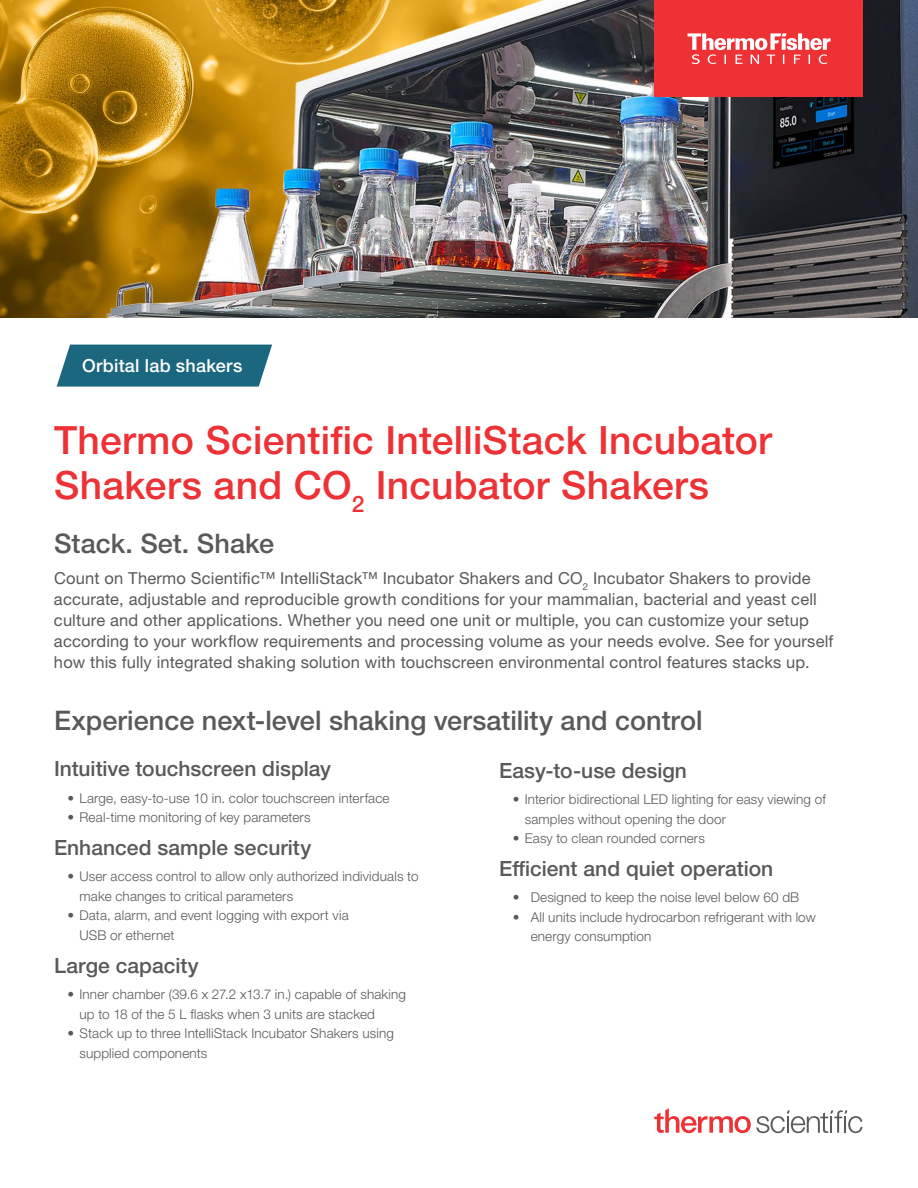
<style>
.page{position:relative;width:918px;height:1188px;background:#fff}
.page>*{position:absolute;margin:0;border:0;box-sizing:border-box;transform-origin:0 0}
.t1{font:500 39px/45px "Helvetica Neue LTW1 G";letter-spacing:.005em;color:#ee3135}
.t2{font:500 27px "Helvetica Neue LTW1 G";color:#58595b}
.t3{font:500 21px "Helvetica Neue LTW1 G";color:#58595b}
.t4{font:500 18px "Helvetica Neue LTW1 G";letter-spacing:.015em;color:#fff}
.t5{font:16.5px/21px "Helvetica Neue LTW1 G";letter-spacing:.01em;color:#58595b}
.t6{font:300 13.5px/19.5px "Helvetica Neue LTW1 G";letter-spacing:.01em;color:#58595b}
</style>
<div class="page">
<img style="left:0;top:0;width:75px;height:317px">
<img style="left:75px;top:0;width:843px;height:317px">
<div style="left:655px;top:0;width:208px;height:97px;background:#ee3134"></div>
<svg style="left:687px;top:33px;width:144px;height:31px"></svg>
<svg style="left:654px;top:1108px;width:208px;height:25px"></svg>
<svg style="left:57px;top:345px;width:215px;height:42px"></svg>
<h3 class="t4" style="left:82px;top:355px;width:162px">Orbital lab shakers</h3>
<h1 class="t1" style="left:54px;top:418px;width:720px">Thermo Scientific IntelliStack Incubator<br>Shakers and CO<sub>2</sub> Incubator Shakers</h1>
<h2 class="t2" style="left:54px;top:527px;width:222px">Stack. Set. Shake</h2>
<p class="t5" style="left:54px;top:568px;width:781px">Count on Thermo Scientific™ IntelliStack™ Incubator Shakers and CO<sub>2</sub> Incubator Shakers to provide accurate, adjustable and reproducible growth conditions for your mammalian, bacterial and yeast cell culture and other applications. Whether you need one unit or multiple, you can customize your setup according to your workflow requirements and processing volume as your needs evolve. See for yourself how this fully integrated shaking solution with touchscreen environmental control features stacks up.</p>
<h2 class="t2" style="left:54px;top:704px;width:650px">Experience next-level shaking versatility and control</h2>
<h3 class="t3" style="left:54px;top:756px;width:279px">Intuitive touchscreen display</h3>
<p class="t6" style="left:68px;top:788px;width:324px">• Large, easy-to-use 10 in. color touchscreen interface</p>
<p class="t6" style="left:68px;top:807px;width:245px">• Real-time monitoring of key parameters</p>
<h3 class="t3" style="left:54px;top:835px;width:259px">Enhanced sample security</h3>
<p class="t6" style="left:80px;top:867px;width:341px;text-indent:-12px">• User access control to allow only authorized individuals to make changes to critical parameters</p>
<p class="t6" style="left:80px;top:906px;width:271px;text-indent:-12px">• Data, alarm, and event logging with export via<br>USB or ethernet</p>
<h3 class="t3" style="left:54px;top:953px;width:146px">Large capacity</h3>
<p class="t6" style="left:80px;top:984px;width:328px;text-indent:-12px">• Inner chamber (39.6 x 27.2 x13.7 in.) capable of shaking up to 18 of the 5 L flasks when 3 units are stacked</p>
<p class="t6" style="left:80px;top:1023px;width:316px;text-indent:-12px">• Stack up to three IntelliStack Incubator Shakers using supplied components</p>
<h3 class="t3" style="left:499px;top:758px;width:189px">Easy-to-use design</h3>
<p class="t6" style="left:525px;top:789px;width:303px;text-indent:-12px">• Interior bidirectional LED lighting for easy viewing of samples without opening the door</p>
<p class="t6" style="left:513px;top:828px;width:194px">• Easy to clean rounded corners</p>
<h3 class="t3" style="left:499px;top:856px;width:276px">Efficient and quiet operation</h3>
<p class="t6" style="left:513px;top:888px;width:288px">• Designed to keep the noise level below 60 dB</p>
<p class="t6" style="left:531px;top:907px;width:287px;text-indent:-18px">• All units include hydrocarbon refrigerant with low energy consumption</p>
</div>
